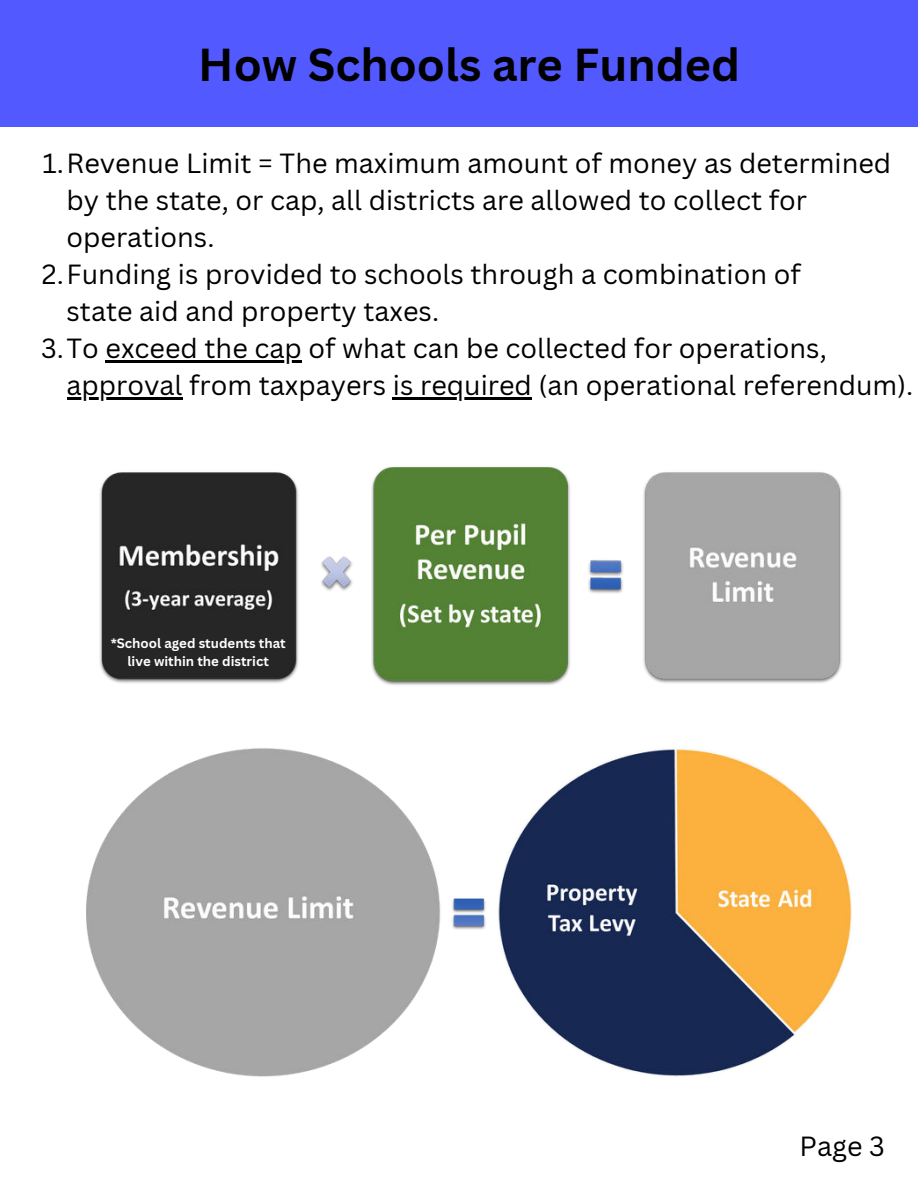
<style>
.page{position:relative;width:918px;height:1188px;background:#fff}
.page>*{position:absolute;margin:0;border:0;box-sizing:border-box;transform-origin:0 0}
.t1{font:700 45px "Canva Sans";color:#000}
.t2{font:27px "Canva Sans";color:#000}
.t3{font:700 13.2px/17.7px "Canva Sans";color:#fff;text-align:center}
</style>
<div class="page">
<div style="left:0;top:0;width:918px;height:127px;background:#5259ff"></div>
<img style="left:94px;top:397px;width:748px;height:288px">
<img style="left:86px;top:747px;width:766px;height:330px">
<hr style="left:106px;top:360px;width:196px;height:3px;background:#000">
<hr style="left:67px;top:398px;width:115px;height:2px;background:#000">
<hr style="left:393px;top:398px;width:139px;height:2px;background:#000">
<h1 class="t1" style="left:198px;top:38px;width:544px">How Schools are Funded</h1>
<p class="t2" style="left:42px;top:147px;width:850px">1.Revenue Limit = The maximum amount of money as determined</p>
<p class="t2" style="left:67px;top:184px;width:742px">by the state, or cap, all districts are allowed to collect for</p>
<p class="t2" style="left:67px;top:221px;width:149px">operations.</p>
<p class="t2" style="left:42px;top:258px;width:760px">2.Funding is provided to schools through a combination of</p>
<p class="t2" style="left:67px;top:295px;width:374px">state aid and property taxes.</p>
<p class="t2" style="left:41px;top:332px;width:787px">3.To exceed the cap of what can be collected for operations,</p>
<p class="t2" style="left:67px;top:370px;width:848px">approval from taxpayers is required (an operational referendum).</p>
<p class="t3" style="left:111px;top:635px;width:177px">*School aged students that live within the district</p>
<p class="t2" style="left:800px;top:1130px;width:87px">Page 3</p>
</div>
